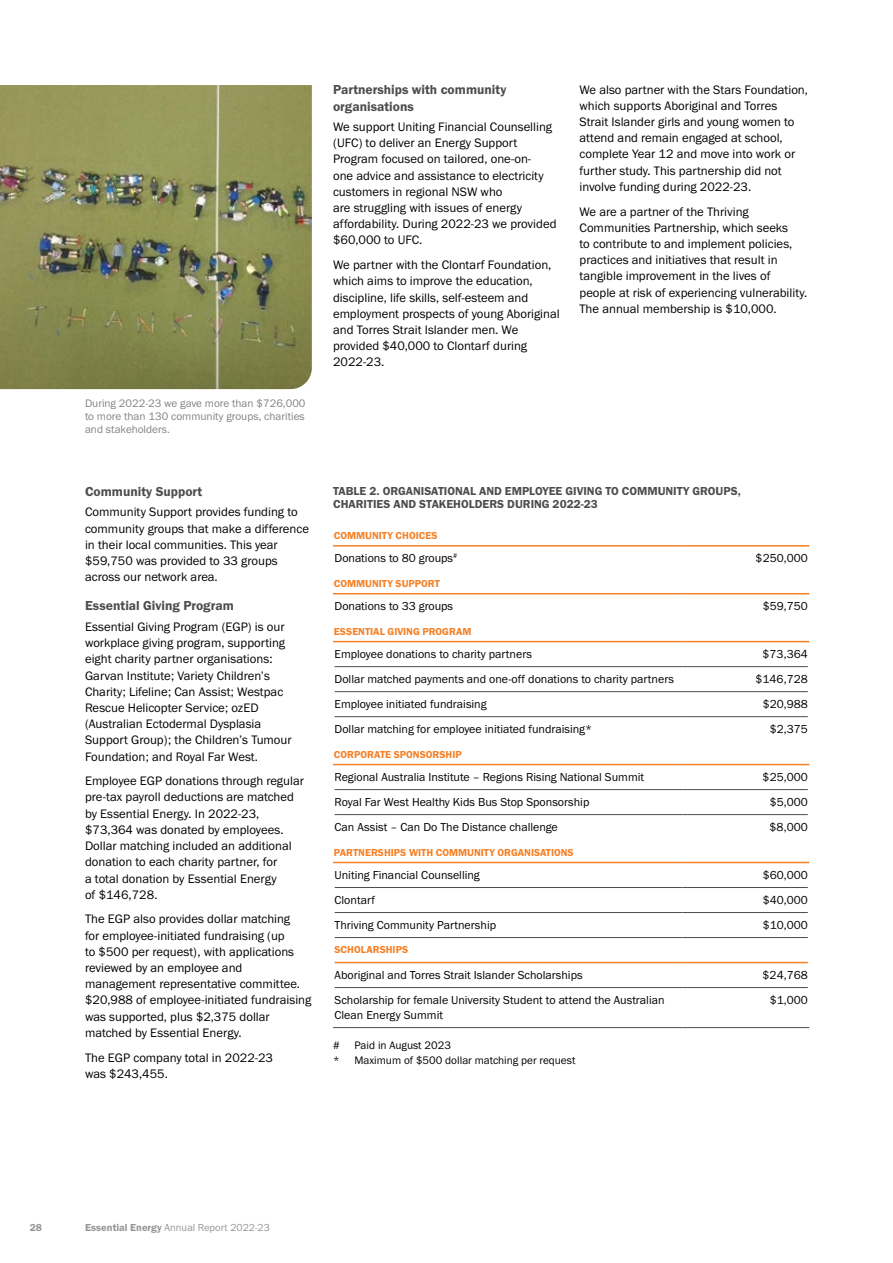
<style>
.page{position:relative;width:893px;height:1263px;background:#fff}
.page>*{position:absolute;margin:0;border:0;box-sizing:border-box;transform-origin:0 0}
.t1{font:13.5px/16.5px "Franklin Gothic URW Dem";color:#4d4d4f}
.t2{font:12.75px/16.2px "Franklin Gothic URW Boo";color:#000}
.t3{font:12px/15px "Franklin Gothic URW Boo";color:#000}
.t4{font:12px/13.5px "Franklin Gothic URW Dem";color:#4d4d4f}
.t5{font:11.25px/12.8px "Franklin Gothic URW Boo";color:#818386;text-align:justify}
.t6{font:11.25px/14.9px "Franklin Gothic URW Boo";color:#000}
.t7{font:10.5px "Franklin Gothic URW Dem";color:#f58025}
.t8{font:10.5px "Franklin Gothic URW Boo";color:#939598}
.t9{font:10.5px "Franklin Gothic URW Dem";color:#939598}
.s1{font-family:"Franklin Gothic URW Dem"}
</style>
<div class="page">
<hr style="left:335px;top:666px;width:347px;height:1px;background:#4d4d4f">
<hr style="left:682px;top:666px;width:126px;height:1px;background:#4d4d4f">
<hr style="left:335px;top:691px;width:347px;height:1px;background:#4d4d4f">
<hr style="left:682px;top:691px;width:126px;height:1px;background:#4d4d4f">
<hr style="left:335px;top:716px;width:347px;height:1px;background:#4d4d4f">
<hr style="left:682px;top:716px;width:126px;height:1px;background:#4d4d4f">
<hr style="left:335px;top:789px;width:347px;height:1px;background:#4d4d4f">
<hr style="left:682px;top:789px;width:126px;height:1px;background:#4d4d4f">
<hr style="left:335px;top:814px;width:347px;height:1px;background:#4d4d4f">
<hr style="left:682px;top:814px;width:126px;height:1px;background:#4d4d4f">
<hr style="left:335px;top:887px;width:347px;height:1px;background:#4d4d4f">
<hr style="left:682px;top:887px;width:126px;height:1px;background:#4d4d4f">
<hr style="left:335px;top:912px;width:347px;height:1px;background:#4d4d4f">
<hr style="left:682px;top:912px;width:126px;height:1px;background:#4d4d4f">
<hr style="left:335px;top:937px;width:347px;height:1px;background:#4d4d4f">
<hr style="left:682px;top:937px;width:126px;height:1px;background:#4d4d4f">
<hr style="left:335px;top:987px;width:347px;height:1px;background:#4d4d4f">
<hr style="left:682px;top:987px;width:126px;height:1px;background:#4d4d4f">
<hr style="left:333px;top:1027px;width:349px;height:1px;background:#4d4d4f">
<hr style="left:682px;top:1027px;width:127px;height:1px;background:#4d4d4f">
<hr style="left:333px;top:545px;width:349px;height:1px;background:#f58025">
<hr style="left:682px;top:545px;width:127px;height:1px;background:#f58025">
<hr style="left:333px;top:593px;width:349px;height:1px;background:#f58025">
<hr style="left:682px;top:593px;width:127px;height:1px;background:#f58025">
<hr style="left:333px;top:641px;width:349px;height:1px;background:#f58025">
<hr style="left:682px;top:641px;width:127px;height:1px;background:#f58025">
<hr style="left:333px;top:764px;width:349px;height:1px;background:#f58025">
<hr style="left:682px;top:764px;width:127px;height:1px;background:#f58025">
<hr style="left:335px;top:962px;width:347px;height:1px;background:#f58025">
<hr style="left:682px;top:962px;width:126px;height:1px;background:#f58025">
<hr style="left:333px;top:862px;width:349px;height:1px;background:#f58025">
<hr style="left:682px;top:862px;width:127px;height:1px;background:#f58025">
<img style="left:0;top:85px;width:312px;height:304px">
<p class="t5" style="left:85px;top:397px;width:222px">During 2022-23 we gave more than $726,000 to more than 130 community groups, charities and stakeholders.</p>
<p class="t1" style="left:85px;top:483px;width:119px">Community Support</p>
<p class="t2" style="left:85px;top:504px;width:225px">Community Support provides funding to community groups that make a difference in their local communities. This year $59,750 was provided to 33 groups across our network area.</p>
<p class="t1" style="left:85px;top:597px;width:150px">Essential Giving Program</p>
<p class="t2" style="left:85px;top:618px;width:208px">Essential Giving Program (EGP) is our workplace giving program, supporting eight charity partner organisations:<br>Garvan Institute; Variety Children’s Charity; Lifeline; Can Assist; Westpac Rescue Helicopter Service; ozED (Australian Ectodermal Dysplasia Support Group); the Children’s Tumour Foundation; and Royal Far West.</p>
<p class="t2" style="left:85px;top:773px;width:220px">Employee EGP donations through regular pre-tax payroll deductions are matched by Essential Energy. In 2022-23, $73,364 was donated by employees.<br>Dollar matching included an additional donation to each charity partner, for<br>a total donation by Essential Energy<br>of $146,728.</p>
<p class="t2" style="left:85px;top:911px;width:228px">The EGP also provides dollar matching<br>for employee-initiated fundraising (up<br>to $500 per request), with applications reviewed by an employee and management representative committee. $20,988 of employee-initiated fundraising was supported, plus $2,375 dollar matched by Essential Energy.</p>
<p class="t2" style="left:85px;top:1049px;width:189px">The EGP company total in 2022-23 was $243,455.</p>
<p class="t1" style="left:333px;top:81px;width:175px">Partnerships with community organisations</p>
<p class="t2" style="left:333px;top:118px;width:225px">We support Uniting Financial Counselling (UFC) to deliver an Energy Support Program focused on tailored, one-on-<br>one advice and assistance to electricity customers in regional NSW who<br>are struggling with issues of energy affordability. During 2022-23 we provided $60,000 to UFC.</p>
<p class="t2" style="left:333px;top:257px;width:228px">We partner with the Clontarf Foundation, which aims to improve the education, discipline, life skills, self-esteem and employment prospects of young Aboriginal and Torres Strait Islander men. We provided $40,000 to Clontarf during 2022-23.</p>
<p class="t2" style="left:579px;top:81px;width:230px">We also partner with the Stars Foundation, which supports Aboriginal and Torres Strait Islander girls and young women to attend and remain engaged at school, complete Year 12 and move into work or further study. This partnership did not involve funding during 2022-23.</p>
<p class="t2" style="left:579px;top:203px;width:229px">We are a partner of the Thriving Communities Partnership, which seeks<br>to contribute to and implement policies, practices and initiatives that result in tangible improvement in the lives of people at risk of experiencing vulnerability.<br>The annual membership is $10,000.</p>
<p class="t4" style="left:333px;top:484px;width:409px">TABLE 2. ORGANISATIONAL AND EMPLOYEE GIVING TO COMMUNITY GROUPS,<br>CHARITIES AND STAKEHOLDERS DURING 2022-23</p>
<p class="t7" style="left:334px;top:529px;width:105px">COMMUNITY CHOICES</p>
<p class="t3" style="left:335px;top:551px;width:124px">Donations to 80 groups<sup>#</sup></p>
<p class="t3" style="left:756px;top:551px;width:54px">$250,000</p>
<p class="t7" style="left:334px;top:577px;width:108px">COMMUNITY SUPPORT</p>
<p class="t3" style="left:335px;top:598px;width:120px">Donations to 33 groups</p>
<p class="t3" style="left:763px;top:598px;width:47px">$59,750</p>
<p class="t7" style="left:334px;top:625px;width:139px">ESSENTIAL GIVING PROGRAM</p>
<p class="t3" style="left:335px;top:646px;width:199px">Employee donations to charity partners</p>
<p class="t3" style="left:763px;top:646px;width:47px">$73,364</p>
<p class="t3" style="left:335px;top:671px;width:341px">Dollar matched payments and one-off donations to charity partners</p>
<p class="t3" style="left:755px;top:671px;width:54px">$146,728</p>
<p class="t3" style="left:335px;top:696px;width:153px">Employee initiated fundraising</p>
<p class="t3" style="left:763px;top:696px;width:47px">$20,988</p>
<p class="t3" style="left:335px;top:721px;width:259px">Dollar matching for employee initiated fundraising*</p>
<p class="t3" style="left:770px;top:721px;width:39px">$2,375</p>
<p class="t7" style="left:334px;top:748px;width:129px">CORPORATE SPONSORSHIP</p>
<p class="t3" style="left:335px;top:769px;width:311px">Regional Australia Institute – Regions Rising National Summit</p>
<p class="t3" style="left:763px;top:769px;width:47px">$25,000</p>
<p class="t3" style="left:335px;top:794px;width:256px">Royal Far West Healthy Kids Bus Stop Sponsorship</p>
<p class="t3" style="left:770px;top:794px;width:40px">$5,000</p>
<p class="t3" style="left:335px;top:819px;width:225px">Can Assist ‒ Can Do The Distance challenge</p>
<p class="t3" style="left:769px;top:819px;width:40px">$8,000</p>
<p class="t7" style="left:334px;top:846px;width:241px">PARTNERSHIPS WITH COMMUNITY ORGANISATIONS</p>
<p class="t3" style="left:335px;top:867px;width:147px">Uniting Financial Counselling</p>
<p class="t3" style="left:763px;top:867px;width:47px">$60,000</p>
<p class="t3" style="left:335px;top:892px;width:42px">Clontarf</p>
<p class="t3" style="left:763px;top:892px;width:47px">$40,000</p>
<p class="t3" style="left:335px;top:917px;width:163px">Thriving Community Partnership</p>
<p class="t3" style="left:763px;top:917px;width:47px">$10,000</p>
<p class="t7" style="left:335px;top:943px;width:75px">SCHOLARSHIPS</p>
<p class="t3" style="left:335px;top:967px;width:250px">Aboriginal and Torres Strait Islander Scholarships</p>
<p class="t3" style="left:763px;top:967px;width:47px">$24,768</p>
<p class="t3" style="left:335px;top:992px;width:331px">Scholarship for female University Student to attend the Australian<br>Clean Energy Summit</p>
<p class="t3" style="left:770px;top:992px;width:40px">$1,000</p>
<p class="t6" style="left:333px;top:1038px;width:8px">#</p>
<p class="t6" style="left:333px;top:1038px;width:244px;text-indent:21px">Paid in August 2023<br>* Maximum of $500 dollar matching per request</p>
<p class="t9" style="left:30px;top:1221px;width:14px">28</p>
<p class="t8" style="left:85px;top:1220px;width:186px"><span class="s1">Essential Energy</span> Annual Report 2022-23</p>
</div>
